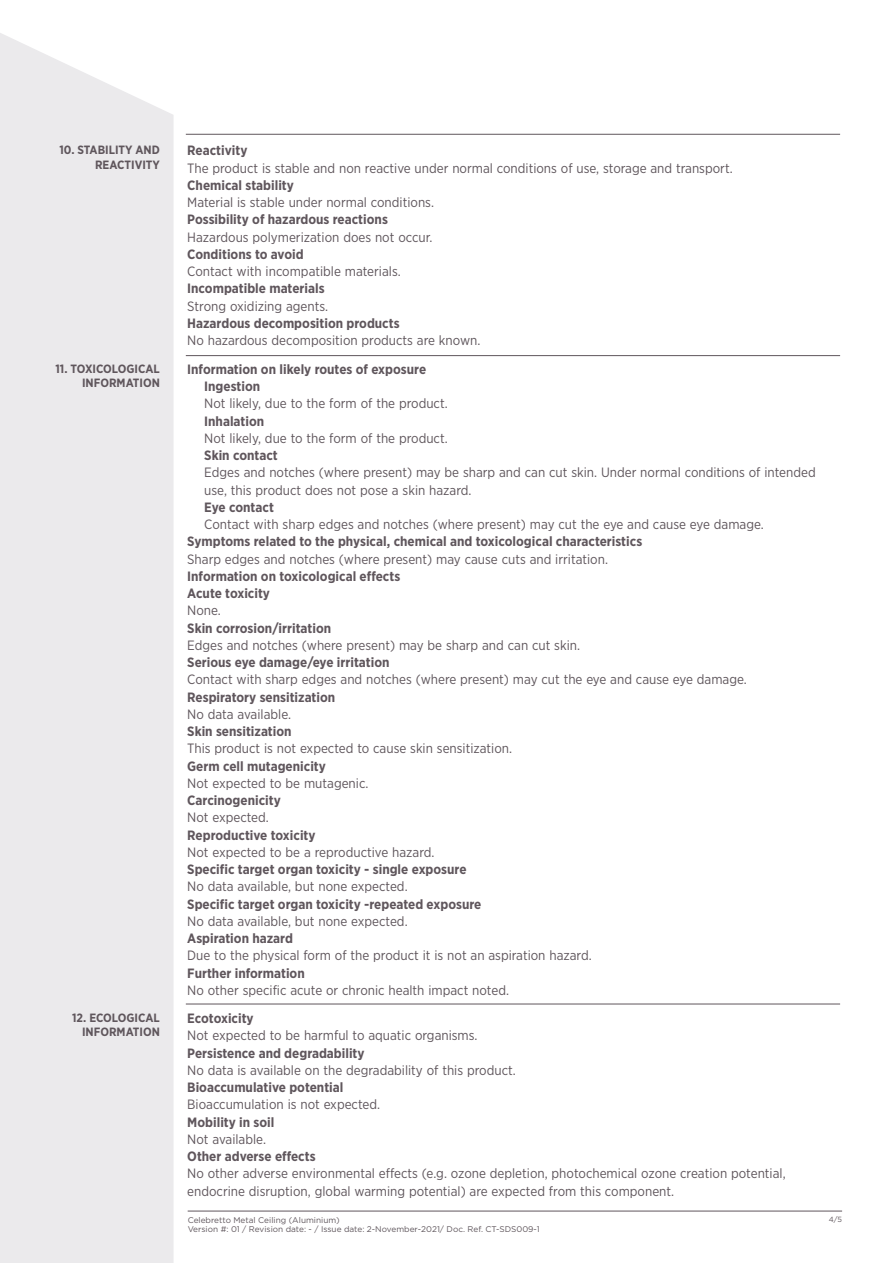
<style>
.page{position:relative;width:893px;height:1263px;background:#fff}
.page>*{position:absolute;margin:0;border:0;box-sizing:border-box;transform-origin:0 0}
.Helvetica_light_10pt{font:13.5px/17.2px "Gotham Narrow";color:#5f565c}
.Helvetica_light_10pt-2{font:700 13.5px "Gotham Narrow";color:#5f565c}
.Helvetica_light_10pt-3{font:700 12px/14.4px "Gotham Narrow";color:#5f565c;text-align:right}
.t1{font:8.25px "Gotham";color:#5f565c}
.t2{font:7.5px "Gotham";color:#5f565c}
</style>
<div class="page">
<div style="left:0;top:33px;width:174px;height:1230px;background:#ebeaec"></div>
<hr style="left:186px;top:134px;width:654px;height:1px;background:#5f565c">
<hr style="left:186px;top:355px;width:654px;height:1px;background:#5f565c">
<hr style="left:186px;top:1004px;width:654px;height:1px;background:#5f565c">
<hr style="left:188px;top:1211px;width:654px;height:1px;background:#5f565c">
<p class="Helvetica_light_10pt-3" style="left:59px;top:143px;width:102px">10. STABILITY AND<br>REACTIVITY</p>
<p class="Helvetica_light_10pt-2" style="left:187px;top:142px;width:62px">Reactivity</p>
<p class="Helvetica_light_10pt" style="left:187px;top:159px;width:547px">The product is stable and non reactive under normal conditions of use, storage and transport.</p>
<p class="Helvetica_light_10pt-2" style="left:187px;top:176px;width:108px">Chemical stability</p>
<p class="Helvetica_light_10pt" style="left:187px;top:193px;width:248px">Material is stable under normal conditions.</p>
<p class="Helvetica_light_10pt-2" style="left:187px;top:211px;width:202px">Possibility of hazardous reactions</p>
<p class="Helvetica_light_10pt" style="left:187px;top:228px;width:247px">Hazardous polymerization does not occur.</p>
<p class="Helvetica_light_10pt-2" style="left:187px;top:245px;width:118px">Conditions to avoid</p>
<p class="Helvetica_light_10pt" style="left:187px;top:262px;width:215px">Contact with incompatible materials.</p>
<p class="Helvetica_light_10pt-2" style="left:187px;top:280px;width:139px">Incompatible materials</p>
<p class="Helvetica_light_10pt" style="left:187px;top:297px;width:142px">Strong oxidizing agents.</p>
<p class="Helvetica_light_10pt-2" style="left:187px;top:314px;width:214px">Hazardous decomposition products</p>
<p class="Helvetica_light_10pt" style="left:187px;top:331px;width:295px">No hazardous decomposition products are known.</p>
<p class="Helvetica_light_10pt-3" style="left:55px;top:361px;width:106px">11. TOXICOLOGICAL<br>INFORMATION</p>
<p class="Helvetica_light_10pt-2" style="left:187px;top:360px;width:240px">Information on likely routes of exposure</p>
<p class="Helvetica_light_10pt-2" style="left:204px;top:378px;width:57px">Ingestion</p>
<p class="Helvetica_light_10pt" style="left:204px;top:395px;width:245px">Not likely, due to the form of the product.</p>
<p class="Helvetica_light_10pt-2" style="left:204px;top:412px;width:61px">Inhalation</p>
<p class="Helvetica_light_10pt" style="left:204px;top:429px;width:245px">Not likely, due to the form of the product.</p>
<p class="Helvetica_light_10pt-2" style="left:204px;top:447px;width:75px">Skin contact</p>
<p class="Helvetica_light_10pt" style="left:204px;top:464px;width:613px">Edges and notches (where present) may be sharp and can cut skin. Under normal conditions of intended use, this product does not pose a skin hazard.</p>
<p class="Helvetica_light_10pt-2" style="left:204px;top:498px;width:71px">Eye contact</p>
<p class="Helvetica_light_10pt" style="left:204px;top:515px;width:561px">Contact with sharp edges and notches (where present) may cut the eye and cause eye damage.</p>
<p class="Helvetica_light_10pt-2" style="left:187px;top:533px;width:456px">Symptoms related to the physical, chemical and toxicological characteristics</p>
<p class="Helvetica_light_10pt" style="left:187px;top:550px;width:422px">Sharp edges and notches (where present) may cause cuts and irritation.</p>
<p class="Helvetica_light_10pt-2" style="left:187px;top:567px;width:215px">Information on toxicological effects</p>
<p class="Helvetica_light_10pt-2" style="left:187px;top:585px;width:84px">Acute toxicity</p>
<p class="Helvetica_light_10pt" style="left:187px;top:602px;width:35px">None.</p>
<p class="Helvetica_light_10pt-2" style="left:187px;top:619px;width:146px">Skin corrosion/irritation</p>
<p class="Helvetica_light_10pt" style="left:187px;top:636px;width:394px">Edges and notches (where present) may be sharp and can cut skin.</p>
<p class="Helvetica_light_10pt-2" style="left:187px;top:654px;width:204px">Serious eye damage/eye irritation</p>
<p class="Helvetica_light_10pt" style="left:187px;top:671px;width:561px">Contact with sharp edges and notches (where present) may cut the eye and cause eye damage.</p>
<p class="Helvetica_light_10pt-2" style="left:187px;top:688px;width:150px">Respiratory sensitization</p>
<p class="Helvetica_light_10pt" style="left:187px;top:705px;width:105px">No data available.</p>
<p class="Helvetica_light_10pt-2" style="left:187px;top:723px;width:106px">Skin sensitization</p>
<p class="Helvetica_light_10pt" style="left:187px;top:740px;width:326px">This product is not expected to cause skin sensitization.</p>
<p class="Helvetica_light_10pt-2" style="left:187px;top:757px;width:140px">Germ cell mutagenicity</p>
<p class="Helvetica_light_10pt" style="left:187px;top:774px;width:183px">Not expected to be mutagenic.</p>
<p class="Helvetica_light_10pt-2" style="left:187px;top:792px;width:95px">Carcinogenicity</p>
<p class="Helvetica_light_10pt" style="left:187px;top:809px;width:83px">Not expected.</p>
<p class="Helvetica_light_10pt-2" style="left:187px;top:826px;width:130px">Reproductive toxicity</p>
<p class="Helvetica_light_10pt" style="left:187px;top:843px;width:249px">Not expected to be a reproductive hazard.</p>
<p class="Helvetica_light_10pt-2" style="left:187px;top:861px;width:281px">Specific target organ toxicity - single exposure</p>
<p class="Helvetica_light_10pt" style="left:187px;top:878px;width:222px">No data available, but none expected.</p>
<p class="Helvetica_light_10pt-2" style="left:187px;top:895px;width:296px">Specific target organ toxicity -repeated exposure</p>
<p class="Helvetica_light_10pt" style="left:187px;top:912px;width:222px">No data available, but none expected.</p>
<p class="Helvetica_light_10pt-2" style="left:187px;top:930px;width:107px">Aspiration hazard</p>
<p class="Helvetica_light_10pt" style="left:187px;top:947px;width:406px">Due to the physical form of the product it is not an aspiration hazard.</p>
<p class="Helvetica_light_10pt-2" style="left:187px;top:964px;width:119px">Further information</p>
<p class="Helvetica_light_10pt" style="left:187px;top:981px;width:323px">No other specific acute or chronic health impact noted.</p>
<p class="Helvetica_light_10pt-3" style="left:72px;top:1010px;width:89px">12. ECOLOGICAL<br>INFORMATION</p>
<p class="Helvetica_light_10pt-2" style="left:187px;top:1009px;width:68px">Ecotoxicity</p>
<p class="Helvetica_light_10pt" style="left:187px;top:1026px;width:292px">Not expected to be harmful to aquatic organisms.</p>
<p class="Helvetica_light_10pt-2" style="left:187px;top:1044px;width:179px">Persistence and degradability</p>
<p class="Helvetica_light_10pt" style="left:187px;top:1061px;width:330px">No data is available on the degradability of this product.</p>
<p class="Helvetica_light_10pt-2" style="left:187px;top:1078px;width:158px">Bioaccumulative potential</p>
<p class="Helvetica_light_10pt" style="left:187px;top:1095px;width:194px">Bioaccumulation is not expected.</p>
<p class="Helvetica_light_10pt-2" style="left:187px;top:1113px;width:89px">Mobility in soil</p>
<p class="Helvetica_light_10pt" style="left:187px;top:1130px;width:80px">Not available.</p>
<p class="Helvetica_light_10pt-2" style="left:187px;top:1147px;width:130px">Other adverse effects</p>
<p class="Helvetica_light_10pt" style="left:187px;top:1164px;width:600px">No other adverse environmental effects (e.g. ozone depletion, photochemical ozone creation potential, endocrine disruption, global warming potential) are expected from this component.</p>
<p class="t1" style="left:188px;top:1214px;width:154px">Celebretto Metal Ceiling (Aluminium)</p>
<p class="t2" style="left:829px;top:1214px;width:15px">4/5</p>
<p class="t1" style="left:188px;top:1224px;width:354px">Version #: 01 / Revision date: - / Issue date: 2-November-2021/ Doc. Ref. CT-SDS009-1</p>
</div>
